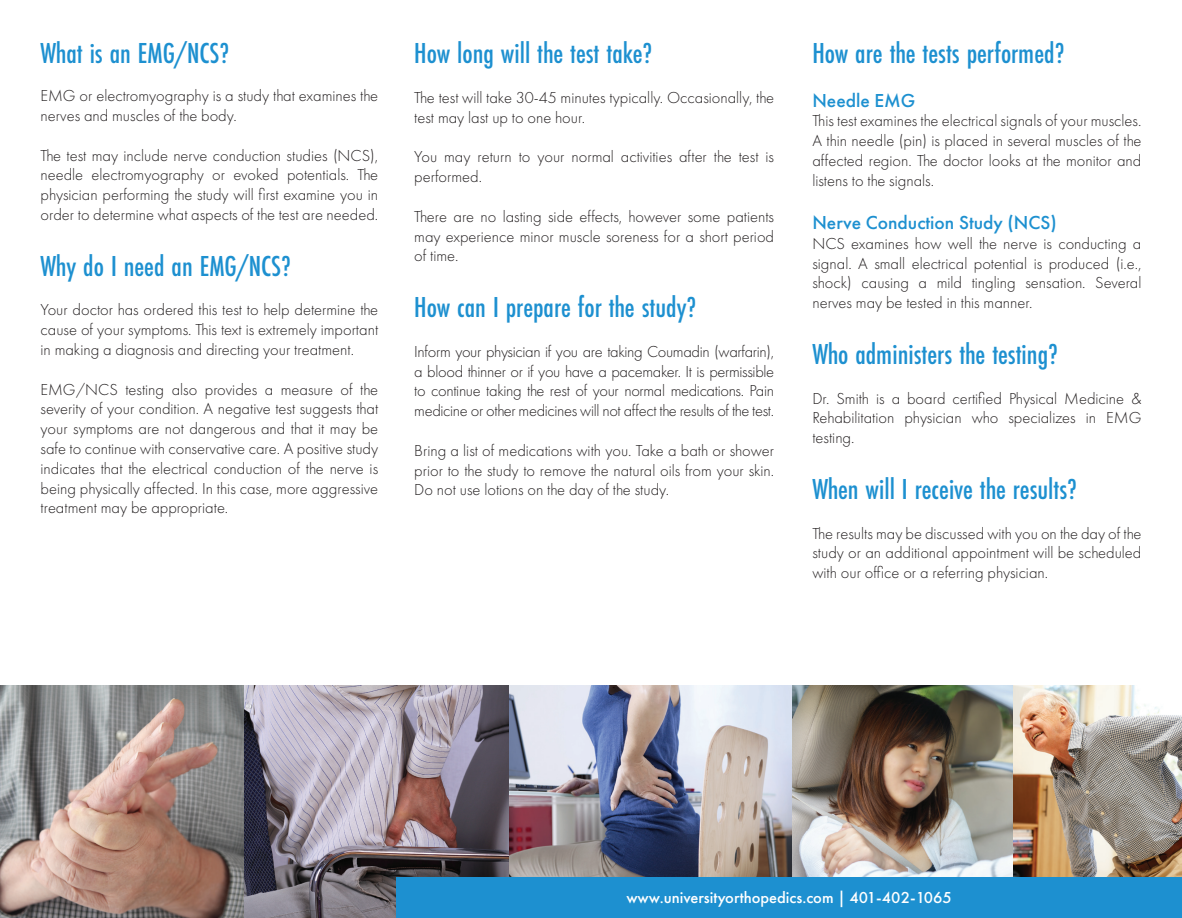
<style>
.page{position:relative;width:1182px;height:918px;background:#fff}
.page>*{position:absolute;margin:0;border:0;box-sizing:border-box;transform-origin:0 0}
.t1{font:500 30px "Futura PT Cond";color:#1d90d0}
.t2{font:500 19.5px "Futura PT";color:#1d90d0}
.t3{font:300 16.5px/19.8px "Futura PT";color:#231f20;text-align:justify}
.t4{font:500 16.5px "Futura PT";color:#fff}
</style>
<div class="page">
<img style="left:0;top:685px;width:1181px;height:233px">
<div style="left:396px;top:878px;width:785px;height:40px;background:#1d90d0"></div>
<p class="t1" style="left:40px;top:36px;width:190px">What is an EMG/NCS?</p>
<p class="t3" style="left:40px;top:86px;width:339px">EMG or electromyography is a study that examines the nerves and muscles of the body.</p>
<p class="t3" style="left:40px;top:145px;width:339px">The test may include nerve conduction studies (NCS), needle electromyography or evoked potentials. The physician performing the study will first examine you in order to determine what aspects of the test are needed.</p>
<p class="t1" style="left:40px;top:248px;width:252px">Why do I need an EMG/NCS?</p>
<p class="t3" style="left:40px;top:300px;width:339px">Your doctor has ordered this test to help determine the cause of your symptoms. This text is extremely important in making a diagnosis and directing your treatment.</p>
<p class="t3" style="left:40px;top:379px;width:339px">EMG/NCS testing also provides a measure of the severity of your condition. A negative test suggests that your symptoms are not dangerous and that it may be safe to continue with conservative care. A positive study indicates that the electrical conduction of the nerve is being physically affected. In this case, more aggressive treatment may be appropriate.</p>
<p class="t1" style="left:414px;top:36px;width:240px">How long will the test take?</p>
<p class="t3" style="left:414px;top:88px;width:361px">The test will take 30-45 minutes typically. Occasionally, the test may last up to one hour.</p>
<p class="t3" style="left:414px;top:147px;width:361px">You may return to your normal activities after the test is performed.</p>
<p class="t3" style="left:414px;top:207px;width:361px">There are no lasting side effects, however some patients may experience minor muscle soreness for a short period of time.</p>
<p class="t1" style="left:414px;top:290px;width:283px">How can I prepare for the study?</p>
<p class="t3" style="left:414px;top:342px;width:361px">Inform your physician if you are taking Coumadin (warfarin), a blood thinner or if you have a pacemaker. It is permissible to continue taking the rest of your normal medications. Pain medicine or other medicines will not affect the results of the test.</p>
<p class="t3" style="left:414px;top:441px;width:361px">Bring a list of medications with you. Take a bath or shower prior to the study to remove the natural oils from your skin.<br>Do not use lotions on the day of the study.</p>
<p class="t1" style="left:812px;top:36px;width:254px">How are the tests performed?</p>
<p class="t2" style="left:812px;top:88px;width:104px">Needle EMG</p>
<p class="t3" style="left:812px;top:111px;width:330px">This test examines the electrical signals of your muscles.<br>A thin needle (pin) is placed in several muscles of the affected region. The doctor looks at the monitor and listens to the signals.</p>
<p class="t2" style="left:812px;top:211px;width:246px">Nerve Conduction Study (NCS)</p>
<p class="t3" style="left:812px;top:234px;width:330px">NCS examines how well the nerve is conducting a signal. A small electrical potential is produced (i.e., shock) causing a mild tingling sensation. Several nerves may be tested in this manner.</p>
<p class="t1" style="left:812px;top:336px;width:247px">Who administers the testing?</p>
<p class="t3" style="left:812px;top:388px;width:330px">Dr. Smith is a board certified Physical Medicine &amp; Rehabilitation physician who specializes in EMG testing.</p>
<p class="t1" style="left:812px;top:471px;width:266px">When will I receive the results?</p>
<p class="t3" style="left:812px;top:523px;width:330px">The results may be discussed with you on the day of the study or an additional appointment will be scheduled with our office or a referring physician.</p>
<p class="t4" style="left:626px;top:887px;width:327px">www.universityorthopedics.com | 401-402-1065</p>
</div>
